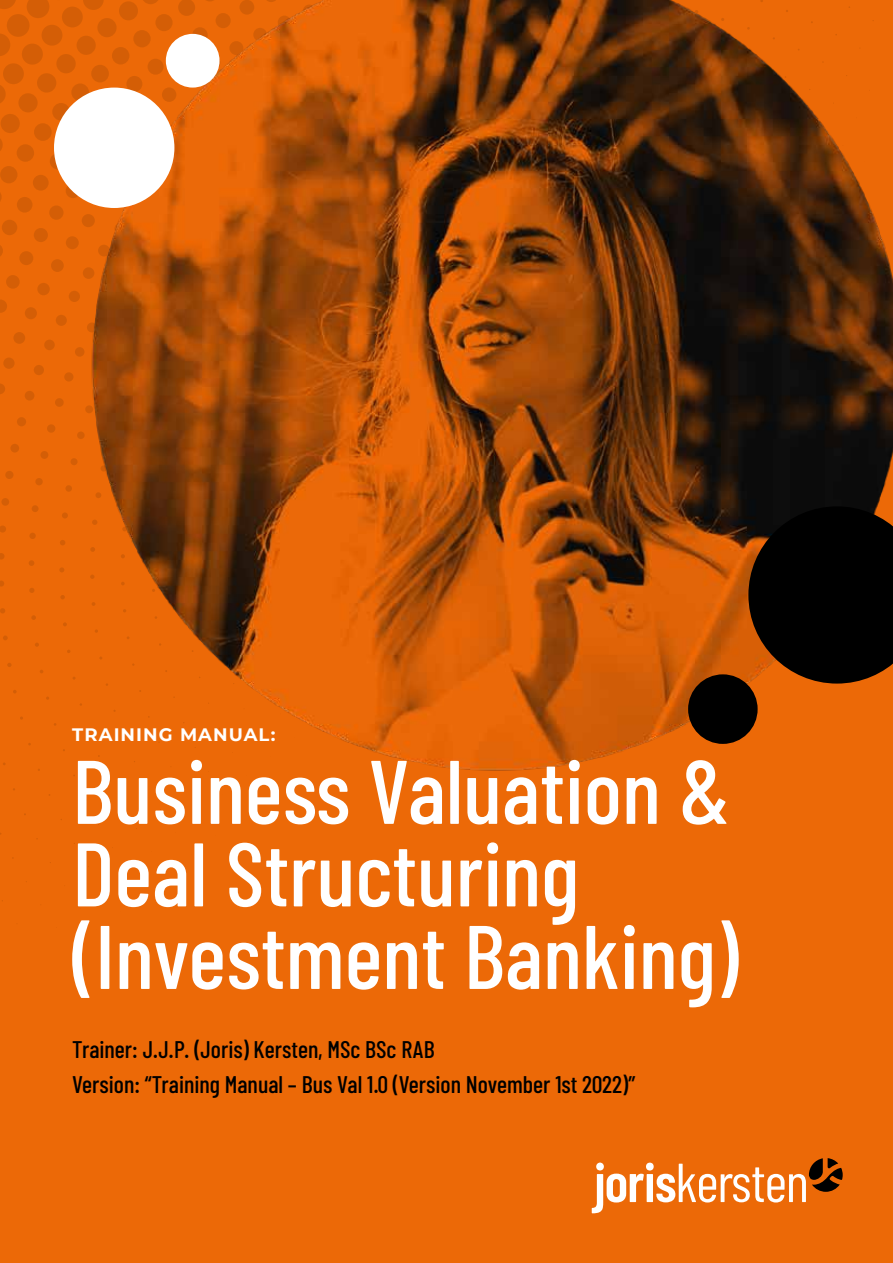
<style>
.page{position:relative;width:893px;height:1263px;background:#ec6907}
.page>*{position:absolute;margin:0;border:0;box-sizing:border-box;transform-origin:0 0}
.t1{font:500 90px/82.5px "Barlow Condensed";color:#fff}
.t2{font:500 24px/35.4px "Barlow Condensed";color:#000}
.t3{font:700 18px "Montserrat";letter-spacing:.06em;color:#fff}
</style>
<div class="page">
<svg style="left:0;top:0;width:161px;height:901px"></svg>
<svg style="left:592px;top:1158px;width:251px;height:55px"></svg>
<img style="left:82px;top:0;width:811px;height:777px">
<svg style="left:748px;top:506px;width:145px;height:177px"></svg>
<div style="left:54px;top:88px;width:120px;height:120px;background:#fff;border-radius:50%"></div>
<div style="left:166px;top:34px;width:54px;height:54px;background:#fff;border-radius:50%"></div>
<div style="left:688px;top:674px;width:70px;height:70px;background:#000;border-radius:50%"></div>
<p class="t3" style="left:72px;top:722px;width:205px">TRAINING MANUAL:</p>
<h1 class="t1" style="left:72px;top:748px;width:668px">Business Valuation &amp;<br>Deal Structuring (Investment Banking)</h1>
<p class="t2" style="left:72px;top:1031px;width:564px">Trainer: J.J.P. (Joris) Kersten, MSc BSc RAB<br>Version: “Training Manual – Bus Val 1.0 (Version November 1st 2022)”</p>
</div>
